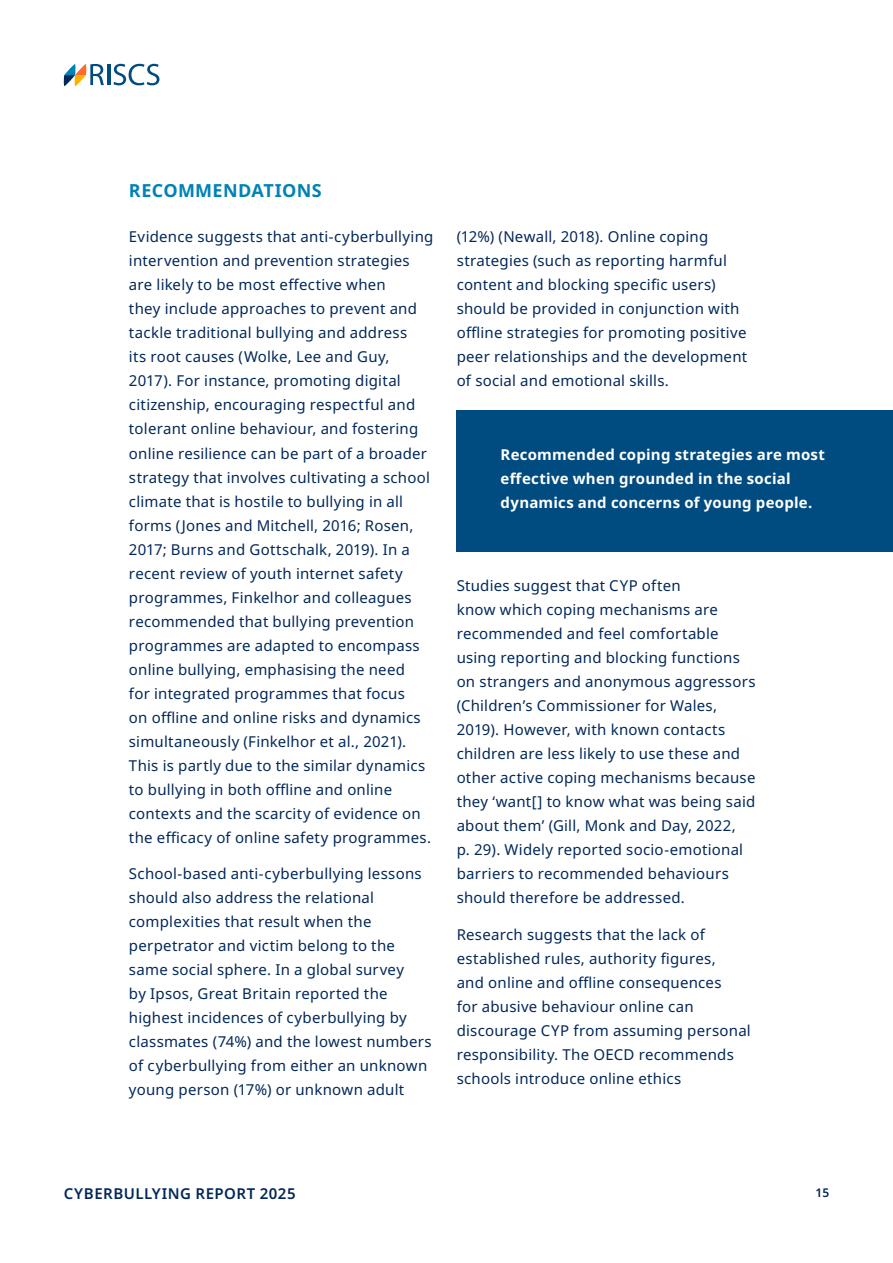
<style>
.page{position:relative;width:893px;height:1263px;background:#fff}
.page>*{position:absolute;margin:0;border:0;box-sizing:border-box;transform-origin:0 0}
.t1{font:700 18px "Noto Sans";letter-spacing:.02em;color:#0082b5}
.t2{font:15px/24px "Noto Sans";letter-spacing:.015em;color:#022859}
.t3{font:700 15px/24px "Noto Sans";letter-spacing:.015em;color:#fff}
.t4{font:600 15px "Noto Sans";letter-spacing:.03em;color:#022859}
.t5{font:600 12px "Noto Sans";color:#022859}
</style>
<div class="page">
<svg style="left:63px;top:64px;width:41px;height:22px"></svg>
<hr style="left:107px;top:64px;width:3px;height:21px;background:#004b80">
<svg style="left:113px;top:64px;width:46px;height:21px"></svg>
<div style="left:457px;top:410px;width:436px;height:141px;background:#004b80"></div>
<p class="t1" style="left:129px;top:178px;width:194px">RECOMMENDATIONS</p>
<p class="t2" style="left:129px;top:225px;width:306px">Evidence suggests that anti-cyberbullying intervention and prevention strategies are likely to be most effective when<br>they include approaches to prevent and tackle traditional bullying and address<br>its root causes (Wolke, Lee and Guy, 2017). For instance, promoting digital citizenship, encouraging respectful and tolerant online behaviour, and fostering online resilience can be part of a broader strategy that involves cultivating a school climate that is hostile to bullying in all forms (Jones and Mitchell, 2016; Rosen, 2017; Burns and Gottschalk, 2019). In a recent review of youth internet safety programmes, Finkelhor and colleagues recommended that bullying prevention programmes are adapted to encompass online bullying, emphasising the need<br>for integrated programmes that focus<br>on offline and online risks and dynamics simultaneously (Finkelhor et al., 2021).<br>This is partly due to the similar dynamics to bullying in both offline and online contexts and the scarcity of evidence on the efficacy of online safety programmes.</p>
<p class="t2" style="left:129px;top:862px;width:304px">School-based anti-cyberbullying lessons should also address the relational complexities that result when the perpetrator and victim belong to the same social sphere. In a global survey<br>by Ipsos, Great Britain reported the highest incidences of cyberbullying by classmates (74%) and the lowest numbers of cyberbullying from either an unknown young person (17%) or unknown adult</p>
<p class="t2" style="left:457px;top:225px;width:292px">(12%) (Newall, 2018). Online coping strategies (such as reporting harmful content and blocking specific users) should be provided in conjunction with offline strategies for promoting positive peer relationships and the development of social and emotional skills.</p>
<p class="t3" style="left:501px;top:443px;width:326px">Recommended coping strategies are most effective when grounded in the social dynamics and concerns of young people.</p>
<p class="t2" style="left:457px;top:574px;width:300px">Studies suggest that CYP often<br>know which coping mechanisms are recommended and feel comfortable using reporting and blocking functions on strangers and anonymous aggressors (Children’s Commissioner for Wales, 2019). However, with known contacts children are less likely to use these and other active coping mechanisms because they ‘want[] to know what was being said about them’ (Gill, Monk and Day, 2022,<br>p. 29). Widely reported socio-emotional barriers to recommended behaviours should therefore be addressed.</p>
<p class="t2" style="left:457px;top:923px;width:296px">Research suggests that the lack of established rules, authority figures,<br>and online and offline consequences<br>for abusive behaviour online can discourage CYP from assuming personal responsibility. The OECD recommends schools introduce online ethics</p>
<p class="t4" style="left:64px;top:1183px;width:233px">CYBERBULLYING REPORT 2025</p>
<p class="t5" style="left:815px;top:1184px;width:15px">15</p>
</div>
